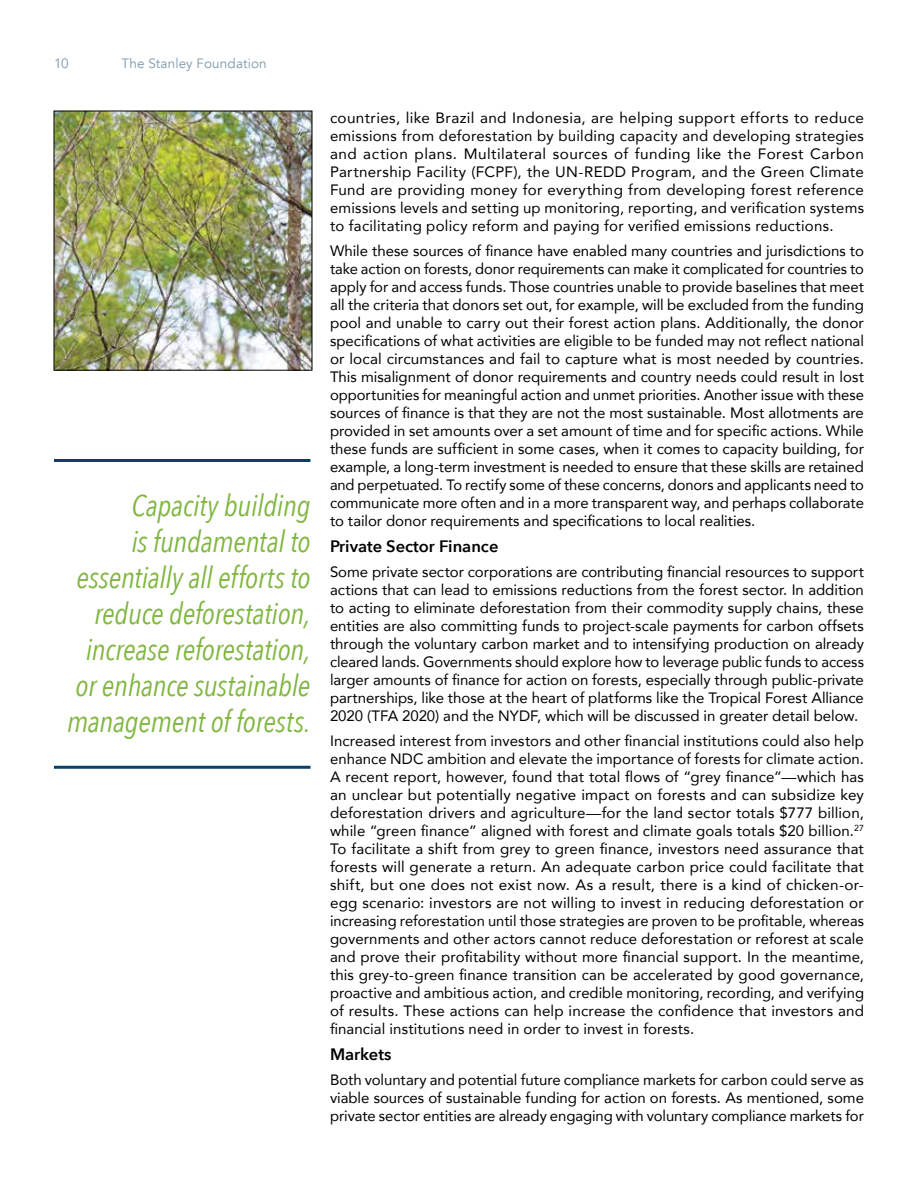
<style>
.page{position:relative;width:918px;height:1188px;background:#fff}
.page>*{position:absolute;margin:0;border:0;box-sizing:border-box;transform-origin:0 0}
.t1{font:italic 30px/36px "Avenir Next Condensed";letter-spacing:-.01em;color:#80b641;text-align:right}
.t2{font:600 16.5px "Avenir Next";color:#000}
.t3{font:15px/18px "Avenir";color:#000;text-align:justify}
.t4{font:13.5px "Avenir";letter-spacing:.01em;color:#7c98ad}
</style>
<div class="page">
<img style="left:56px;top:113px;width:254px;height:256px">
<hr style="left:54px;top:459px;width:256px;height:3px;background:#0a4068">
<hr style="left:54px;top:766px;width:256px;height:3px;background:#0a4068">
<p class="t4" style="left:54px;top:55px;width:16px">10</p>
<p class="t4" style="left:122px;top:55px;width:147px">The Stanley Foundation</p>
<h1 class="t1" style="left:67px;top:487px;width:245px">Capacity building<br>is fundamental to essentially all efforts to reduce deforestation, increase reforestation, or enhance sustainable management of forests.</h1>
<p class="t3" style="left:330px;top:108px;width:536px">countries, like Brazil and Indonesia, are helping support efforts to reduce emissions from deforestation by building capacity and developing strategies and action plans. Multilateral sources of funding like the Forest Carbon Partnership Facility (FCPF), the UN-REDD Program, and the Green Climate Fund are providing money for everything from developing forest reference emissions levels and setting up monitoring, reporting, and verification systems to facilitating policy reform and paying for verified emissions reductions.</p>
<p class="t3" style="left:330px;top:241px;width:536px">While these sources of finance have enabled many countries and jurisdictions to take action on forests, donor requirements can make it complicated for countries to apply for and access funds. Those countries unable to provide baselines that meet all the criteria that donors set out, for example, will be excluded from the funding pool and unable to carry out their forest action plans. Additionally, the donor specifications of what activities are eligible to be funded may not reflect national or local circumstances and fail to capture what is most needed by countries.<br>This misalignment of donor requirements and country needs could result in lost opportunities for meaningful action and unmet priorities. Another issue with these sources of finance is that they are not the most sustainable. Most allotments are provided in set amounts over a set amount of time and for specific actions. While these funds are sufficient in some cases, when it comes to capacity building, for example, a long-term investment is needed to ensure that these skills are retained and perpetuated. To rectify some of these concerns, donors and applicants need to communicate more often and in a more transparent way, and perhaps collaborate to tailor donor requirements and specifications to local realities.</p>
<p class="t2" style="left:330px;top:532px;width:170px">Private Sector Finance</p>
<p class="t3" style="left:330px;top:562px;width:536px">Some private sector corporations are contributing financial resources to support actions that can lead to emissions reductions from the forest sector. In addition to acting to eliminate deforestation from their commodity supply chains, these entities are also committing funds to project-scale payments for carbon offsets through the voluntary carbon market and to intensifying production on already cleared lands. Governments should explore how to leverage public funds to access larger amounts of finance for action on forests, especially through public-private partnerships, like those at the heart of platforms like the Tropical Forest Alliance 2020 (TFA 2020) and the NYDF, which will be discussed in greater detail below.</p>
<p class="t3" style="left:330px;top:731px;width:536px">Increased interest from investors and other financial institutions could also help enhance NDC ambition and elevate the importance of forests for climate action.<br>A recent report, however, found that total flows of “grey finance”—which has an unclear but potentially negative impact on forests and can subsidize key deforestation drivers and agriculture—for the land sector totals $777 billion, while “green finance” aligned with forest and climate goals totals $20 billion.<sup>27<br></sup>To facilitate a shift from grey to green finance, investors need assurance that forests will generate a return. An adequate carbon price could facilitate that shift, but one does not exist now. As a result, there is a kind of chicken-or&shy;egg scenario: investors are not willing to invest in reducing deforestation or increasing reforestation until those strategies are proven to be profitable, whereas governments and other actors cannot reduce deforestation or reforest at scale and prove their profitability without more financial support. In the meantime, this grey-to-green finance transition can be accelerated by good governance, proactive and ambitious action, and credible monitoring, recording, and verifying of results. These actions can help increase the confidence that investors and financial institutions need in order to invest in forests.</p>
<p class="t2" style="left:330px;top:1040px;width:63px">Markets</p>
<p class="t3" style="left:330px;top:1070px;width:536px">Both voluntary and potential future compliance markets for carbon could serve as viable sources of sustainable funding for action on forests. As mentioned, some private sector entities are already engaging with voluntary compliance markets for</p>
</div>
